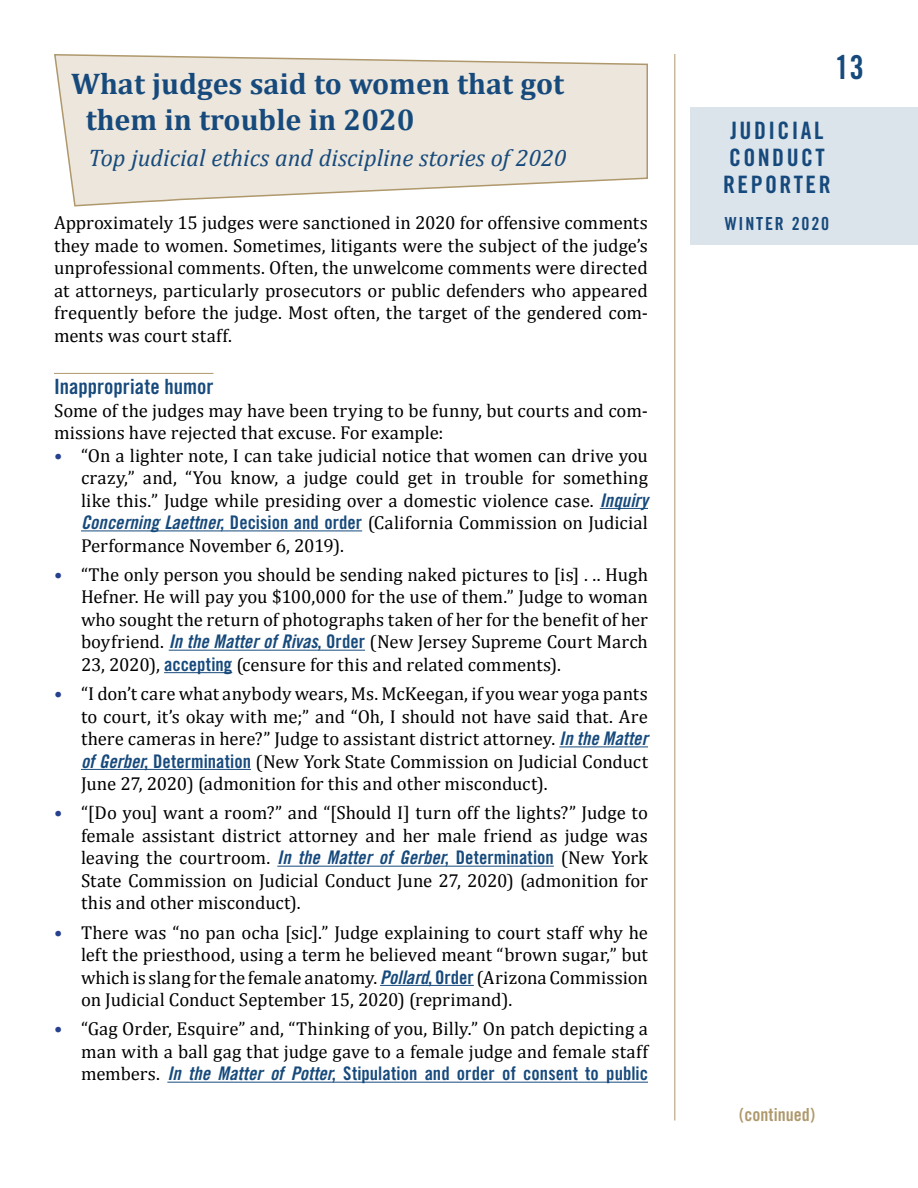
<style>
.page{position:relative;width:918px;height:1188px;background:#fff}
.page>*{position:absolute;margin:0;border:0;box-sizing:border-box;transform-origin:0 0}
.t1{font:33px "Trade Gothic Bold Cond Twenty";color:#174a7c}
.t2{font:700 30px/36px "Cambria";color:#174a7c}
.t3{font:italic 24px "Cambria";color:#174a7c}
.t4{font:24px/27px "Trade Gothic Bold Cond Twenty";letter-spacing:.1em;color:#174a7c;text-align:center}
.t5{font:21px "Trade Gothic Bold Cond Twenty";color:#174a7c}
.t6{font:18.75px/22.5px "Cambria";color:#000;text-align:justify}
.t7{font:18.75px "Trade Gothic Bold Cond Twenty";letter-spacing:.005em;color:#174a7c}
.t8{font:18px "Trade Gothic Bold Cond Twenty";color:#af986c}
.t9{font:18px "Trade Gothic Bold Cond Twenty";letter-spacing:.1em;color:#174a7c}
.s1{color:#25408f}
.s2{font-family:"Trade Gothic Bold Cond Twenty Obl";color:#174a7c}
.s3{font-family:"Trade Gothic Bold Cond Twenty";color:#174a7c}
.s4{font-family:"Cambria";color:#000}
.s5{font-family:"Trade Gothic Bold Cond Twenty Obl"}
</style>
<div class="page">
<div style="left:690px;top:107px;width:228px;height:138px;background:#dce4eb"></div>
<hr style="left:675px;top:54px;width:1px;height:1066px;background:#af986c">
<hr style="left:54px;top:373px;width:159px;height:1px;background:#af986c">
<hr style="left:600px;top:508px;width:48px;height:1px;background:#174a7c">
<hr style="left:81px;top:530px;width:281px;height:1px;background:#174a7c">
<hr style="left:169px;top:650px;width:196px;height:1px;background:#174a7c">
<hr style="left:164px;top:672px;width:68px;height:1px;background:#174a7c">
<hr style="left:559px;top:746px;width:89px;height:1px;background:#174a7c">
<hr style="left:81px;top:769px;width:170px;height:1px;background:#174a7c">
<hr style="left:277px;top:866px;width:277px;height:1px;background:#174a7c">
<hr style="left:380px;top:985px;width:94px;height:1px;background:#174a7c">
<hr style="left:167px;top:1082px;width:481px;height:1px;background:#174a7c">
<svg style="left:54px;top:54px;width:594px;height:153px"></svg>
<h2 class="t2" style="left:86px;top:65px;width:480px;text-indent:-15px">What judges said to women that got them in trouble in 2020</h2>
<p class="t3" style="left:89px;top:141px;width:479px">Top judicial ethics and discipline stories of 2020</p>
<p class="t6" style="left:54px;top:211px;width:595px">Approximately 15 judges were sanctioned in 2020 for offensive comments they made to women. Sometimes, litigants were the subject of the judge’s unprofessional comments. Often, the unwelcome comments were directed at attorneys, particularly prosecutors or public defenders who appeared frequently before the judge. Most often, the target of the gendered com&shy;ments was court staff.</p>
<p class="t5" style="left:54px;top:374px;width:161px">Inappropriate humor</p>
<p class="t6" style="left:54px;top:399px;width:595px">Some of the judges may have been trying to be funny, but courts and com&shy;missions have rejected that excuse. For example:</p>
<p class="t6" style="left:81px;top:444px;width:569px;text-indent:-27px"><span class="s1">•</span> “On a lighter note, I can take judicial notice that women can drive you crazy,” and, “You know, a judge could get in trouble for something like this.” Judge while presiding over a domestic violence case. <span class="s2">Inquiry Concerning Laettner</span><span class="s3">, Decision and order</span> (California Commission on Judicial Performance November 6, 2019).</p>
<p class="t6" style="left:81px;top:563px;width:569px;text-indent:-27px"><span class="s1">•</span> “The only person you should be sending naked pictures to [is] . .. Hugh Hefner. He will pay you $100,000 for the use of them.” Judge to woman who sought the return of photographs taken of her for the benefit of her boyfriend. <span class="s2">In the Matter of Rivas</span><span class="s3">, Order</span> (New Jersey Supreme Court March 23, 2020), <span class="s3">accepting</span> (censure for this and related comments).</p>
<p class="t6" style="left:81px;top:682px;width:569px;text-indent:-27px"><span class="s1">•</span> “I don’t care what anybody wears, Ms. McKeegan, if you wear yoga pants to court, it’s okay with me;” and “Oh, I should not have said that. Are there cameras in here?” Judge to assistant district attorney. <span class="s2">In the Matter of Gerber</span><span class="s3">, Determination</span> (New York State Commission on Judicial Conduct June 27, 2020) (admonition for this and other misconduct).</p>
<p class="t6" style="left:81px;top:802px;width:569px;text-indent:-27px"><span class="s1">•</span> “[Do you] want a room?” and “[Should I] turn off the lights?” Judge to female assistant district attorney and her male friend as judge was leaving the courtroom. <span class="s2">In the Matter of Gerber</span><span class="s3">, Determination</span> (New York State Commission on Judicial Conduct June 27, 2020) (admonition for this and other misconduct).</p>
<p class="t6" style="left:81px;top:921px;width:569px;text-indent:-27px"><span class="s1">•</span> There was “no pan ocha [sic].” Judge explaining to court staff why he left the priesthood, using a term he believed meant “brown sugar,” but which is slang for the female anatomy. <span class="s2">Pollard</span><span class="s3">, Order</span> (Arizona Commission on Judicial Conduct September 15, 2020) (reprimand).</p>
<p class="t6" style="left:54px;top:1018px;width:596px;text-align:right"><span class="s1">•</span> “Gag Order, Esquire” and, “Thinking of you, Billy.” On patch depicting a man with a ball gag that judge gave to a female judge and female staff</p>
<p class="t7" style="left:81px;top:1062px;width:569px"><span class="s4">members.</span> <span class="s5">In the Matter of Potter</span>, Stipulation and order of consent to public</p>
<h1 class="t1" style="left:835px;top:47px;width:31px">13</h1>
<p class="t4" style="left:723px;top:116px;width:109px">JUDICIAL<br>CONDUCT<br>REPORTER</p>
<p class="t9" style="left:725px;top:213px;width:106px">WINTER 2020</p>
<p class="t8" style="left:739px;top:1103px;width:78px">(continued)</p>
</div>
